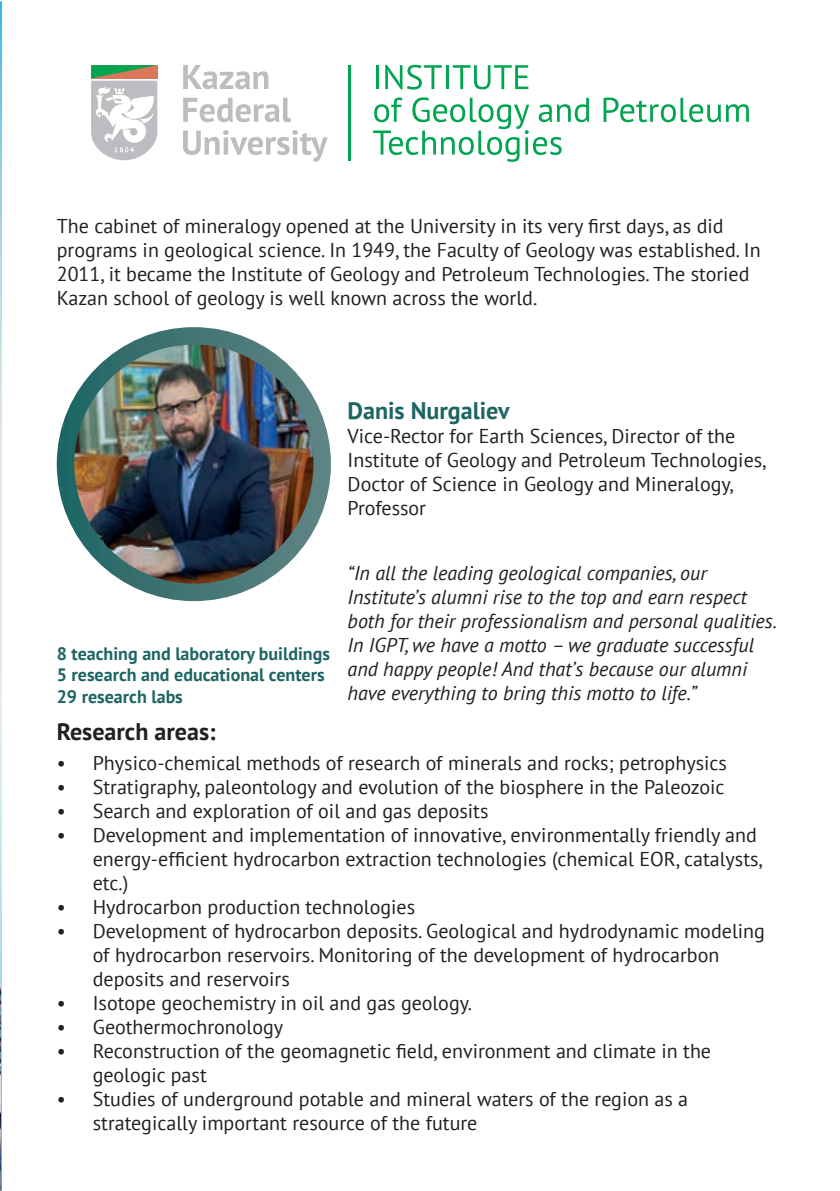
<style>
.page{position:relative;width:840px;height:1191px;background:#fff}
.page>*{position:absolute;margin:0;border:0;box-sizing:border-box;transform-origin:0 0}
.t1{font:700 24px "PT Sans";color:#231f20}
.t2{font:700 24px "PT Sans";color:#1d6564}
.t3{font:20px/24px "PT Sans";color:#231f20}
.t4{font:italic 20px/24px "PT Sans";color:#231f20}
.t5{font:700 18px/21.6px "PT Sans";color:#1d6564}
</style>
<div class="page">
<svg style="left:0;top:706px;width:2px;height:485px"></svg>
<img style="left:0;top:1px;width:2px;height:188px">
<img style="left:0;top:984px;width:1px;height:207px">
<img style="left:57px;top:327px;width:274px;height:274px;border-radius:137px">
<img style="left:74px;top:344px;width:239px;height:239px;border-radius:119px">
<svg style="left:603px;top:97px;width:145px;height:25px"></svg>
<svg style="left:373px;top:97px;width:216px;height:65px"></svg>
<hr style="left:348px;top:65px;width:2px;height:95px;background:#00a54f">
<svg style="left:91px;top:65px;width:66px;height:95px"></svg>
<svg style="left:183px;top:65px;width:85px;height:24px"></svg>
<svg style="left:183px;top:98px;width:108px;height:24px"></svg>
<svg style="left:183px;top:130px;width:144px;height:32px"></svg>
<hr style="left:376px;top:65px;width:2px;height:24px;background:#00a54f">
<svg style="left:385px;top:65px;width:56px;height:24px"></svg>
<hr style="left:445px;top:65px;width:3px;height:24px;background:#00a54f">
<svg style="left:452px;top:65px;width:76px;height:24px"></svg>
<p class="t3" style="left:57px;top:213px;width:705px">The cabinet of mineralogy opened at the University in its very first days, as did programs in geological science. In 1949, the Faculty of Geology was established. In 2011, it became the Institute of Geology and Petroleum Technologies. The storied Kazan school of geology is well known across the world.</p>
<p class="t2" style="left:347px;top:395px;width:163px">Danis Nurgaliev</p>
<p class="t3" style="left:347px;top:424px;width:420px">Vice-Rector for Earth Sciences, Director of the Institute of Geology and Petroleum Technologies, Doctor of Science in Geology and Mineralogy, Professor</p>
<p class="t5" style="left:57px;top:642px;width:275px">8 teaching and laboratory buildings<br>5 research and educational centers<br>29 research labs</p>
<p class="t1" style="left:57px;top:715px;width:160px">Research areas:</p>
<p class="t4" style="left:347px;top:561px;width:431px">“In all the leading geological companies, our Institute’s alumni rise to the top and earn respect both for their professionalism and personal qualities.<br>In IGPT, we have a motto – we graduate successful and happy people! And that’s because our alumni have everything to bring this motto to life.”</p>
<p class="t3" style="left:57px;top:750px;width:671px">• Physico-chemical methods of research of minerals and rocks; petrophysics</p>
<p class="t3" style="left:57px;top:774px;width:669px">• Stratigraphy, paleontology and evolution of the biosphere in the Paleozoic</p>
<p class="t3" style="left:57px;top:798px;width:433px">• Search and exploration of oil and gas deposits</p>
<p class="t3" style="left:93px;top:822px;width:671px;text-indent:-36px">• Development and implementation of innovative, environmentally friendly and energy-efficient hydrocarbon extraction technologies (chemical EOR, catalysts, etc.)</p>
<p class="t3" style="left:57px;top:894px;width:359px">• Hydrocarbon production technologies</p>
<p class="t3" style="left:93px;top:918px;width:673px;text-indent:-36px">• Development of hydrocarbon deposits. Geological and hydrodynamic modeling of hydrocarbon reservoirs. Monitoring of the development of hydrocarbon deposits and reservoirs</p>
<p class="t3" style="left:57px;top:990px;width:416px">• Isotope geochemistry in oil and gas geology.</p>
<p class="t3" style="left:57px;top:1014px;width:228px">• Geothermochronology</p>
<p class="t3" style="left:93px;top:1038px;width:619px;text-indent:-36px">• Reconstruction of the geomagnetic field, environment and climate in the geologic past</p>
<p class="t3" style="left:93px;top:1086px;width:596px;text-indent:-36px">• Studies of underground potable and mineral waters of the region as a strategically important resource of the future</p>
</div>
